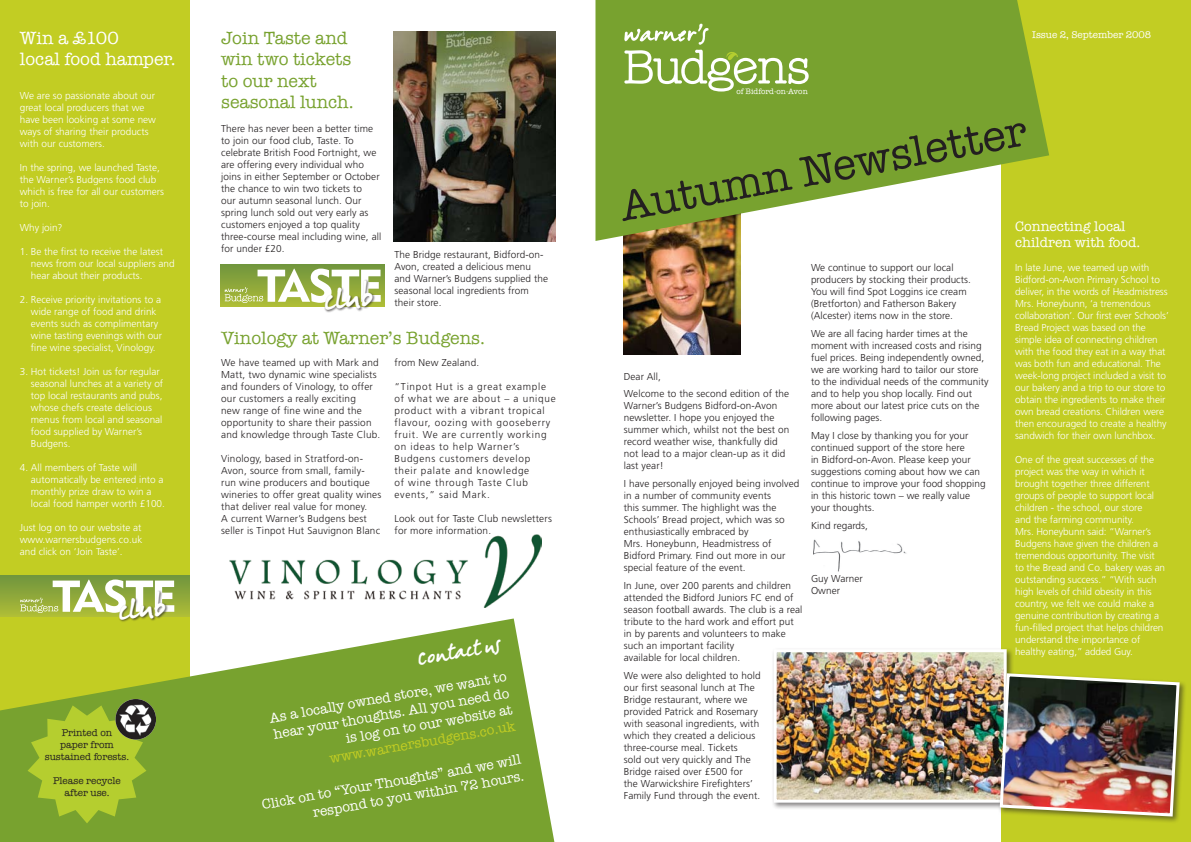
<style>
.page{position:relative;width:1191px;height:842px;background:#fff}
.page>*{position:absolute;margin:0;border:0;box-sizing:border-box;transform-origin:0 0}
.t1{font:44px "American Typewriter";color:#231f20}
.t2{font:27.1px "Berranger Hand ITC";color:#fff}
.t3{font:26.4px "Berranger Hand ITC";color:#fff}
.t4{font:18px/21.6px "American Typewriter";color:#78a22f}
.t5{font:18px "American Typewriter";color:#fff}
.t6{font:18px "Berranger Hand ITC";color:#fff}
.t7{font:14px/16.8px "American Typewriter";color:#fff;text-align:right}
.t8{font:14px "American Typewriter";color:#c2cd23}
.t9{font:300 10px/12px "Frutiger";letter-spacing:.01em;color:#231f20}
.t10{font:300 10px/12px "Frutiger";letter-spacing:-.01em;color:#fff}
.t11{font:300 10px/12px "Frutiger";letter-spacing:.07em;color:#231f20}
.t12{font:10px/12px "American Typewriter";color:#231f20;text-align:center}
.t13{font:10px "American Typewriter";color:#fff}
.t14{font:8px "American Typewriter";color:#fff}
</style>
<div class="page">
<img style="left:813px;top:539px;width:94px;height:33px">
<img style="left:624px;top:241px;width:116px;height:114px">
<div style="left:1001px;top:0;width:190px;height:842px;background:#c2cd23"></div>
<div style="left:0;top:0;width:190px;height:842px;background:#c2cd23"></div>
<svg style="left:595px;top:0;width:454px;height:241px;fill:#78a22f"></svg>
<svg style="left:624px;top:24px;width:184px;height:68px;background:#93b458"></svg>
<svg style="left:0;top:618px;width:554px;height:224px;fill:#78a22f"></svg>
<div style="left:0;top:575px;width:190px;height:42px;background:linear-gradient(to bottom,#6f943e,#afbd38)"></div>
<svg style="left:20px;top:579px;width:154px;height:34px;background:#b9c987"></svg>
<div style="left:118px;top:590px;width:51px;height:33px;background:#231f20;opacity:.65"></div>
<div style="left:221px;top:264px;width:163px;height:43px;background:linear-gradient(to bottom,#6f943e,#afbd36)"></div>
<svg style="left:225px;top:269px;width:156px;height:34px"></svg>
<div style="left:324px;top:279px;width:51px;height:34px;background:#231f20;opacity:.65"></div>
<svg style="left:28px;top:705px;width:118px;height:118px"></svg>
<img style="left:115px;top:699px;width:41px;height:40px;border-radius:20px">
<div style="left:771px;top:647px;width:243px;height:163px;background:#231f20;opacity:.55"></div>
<img style="left:777px;top:653px;width:225px;height:146px">
<div style="left:773px;top:649px;width:233px;height:154px;border:3px solid #fff"></div>
<div style="left:997px;top:671px;width:189px;height:152px;background:#231f20;opacity:.55"></div>
<img style="left:998px;top:672px;width:183px;height:146px">
<img style="left:393px;top:31px;width:163px;height:210px">
<img style="left:230px;top:559px;width:238px;height:41px">
<img style="left:483px;top:534px;width:59px;height:74px">
<h3 class="t5" style="left:20px;top:27px;width:100px">Win a £100</h3>
<p class="t13" style="left:1032px;top:29px;width:121px">Issue 2, September 2008</p>
<h3 class="t5" style="left:20px;top:49px;width:157px">local food hamper.</h3>
<h3 class="t4" style="left:221px;top:27px;width:134px">Join Taste and win two tickets to our next seasonal lunch.</h3>
<p class="t14" style="left:736px;top:87px;width:73px">of Bidford-on-Avon</p>
<p class="t10" style="left:20px;top:89px;width:138px">We are so passionate about our great local producers that we have been looking at some new ways of sharing their products with our customers.</p>
<p class="t10" style="left:20px;top:161px;width:146px">In the spring, we launched Taste, the Warner’s Budgens food club which is free for all our customers to join.</p>
<p class="t10" style="left:20px;top:221px;width:44px">Why join?</p>
<p class="t10" style="left:31px;top:245px;width:145px;text-indent:-11px">1. Be the first to receive the latest news from our local suppliers and hear about their products.</p>
<p class="t10" style="left:31px;top:293px;width:133px;text-indent:-11px">2. Receive priority invitations to a wide range of food and drink events such as complimentary wine tasting evenings with our fine wine specialist, Vinology.</p>
<p class="t10" style="left:31px;top:365px;width:134px;text-indent:-11px">3. Hot tickets! Join us for regular seasonal lunches at a variety of top local restaurants and pubs, whose chefs create delicious menus from local and seasonal food supplied by Warner’s<br>Budgens.</p>
<p class="t10" style="left:31px;top:461px;width:135px;text-indent:-11px">4. All members of Taste will automatically be entered into a monthly prize draw to win a local food hamper worth £100.</p>
<p class="t10" style="left:20px;top:521px;width:124px;text-align:justify">Just log on to our website at www.warnersbudgens.co.uk and click on ‘Join Taste’.</p>
<h1 class="t1" style="left:616px;top:183px;width:414px;rotate:-11deg">Autumn Newsletter</h1>
<h3 class="t7" style="left:1015px;top:219px;width:127px;line-height:16px;text-align:left">Connecting local children with food.</h3>
<p class="t10" style="left:1015px;top:262px;width:155px">In late June, we teamed up with Bidford-on-Avon Primary School to deliver, in the words of Headmistress Mrs. Honeybunn, ‘a tremendous collaboration’. Our first ever Schools’ Bread Project was based on the simple idea of connecting children with the food they eat in a way that was both fun and educational. The week-long project included a visit to our bakery and a trip to our store to obtain the ingredients to make their own bread creations. Children were then encouraged to create a healthy sandwich for their own lunchbox.</p>
<p class="t10" style="left:1015px;top:454px;width:151px">One of the great successes of the project was the way in which it brought together three different groups of people to support local children - the school, our store<br>and the farming community.<br>Mrs. Honeybunn said: “Warner’s<br>Budgens have given the children a tremendous opportunity. The visit to the Bread and Co. bakery was an outstanding success.” “With such high levels of child obesity in this country, we felt we could make a genuine contribution by creating a fun-filled project that helps children understand the importance of healthy eating,” added Guy.</p>
<p class="t9" style="left:221px;top:123px;width:162px">There has never been a better time to join our food club, Taste. To celebrate British Food Fortnight, we are offering every individual who joins in either September or October the chance to win two tickets to<br>our autumn seasonal lunch. Our spring lunch sold out very early as customers enjoyed a top quality three-course meal including wine, all for under £20.</p>
<p class="t9" style="left:394px;top:249px;width:155px">The Bridge restaurant, Bidford-on-<br>Avon, created a delicious menu and Warner’s Budgens supplied the seasonal local ingredients from their store.</p>
<p class="t9" style="left:811px;top:262px;width:161px">We continue to support our local producers by stocking their products.<br>You will find Spot Loggins ice cream (Bretforton) and Fatherson Bakery (Alcester) items now in the store.</p>
<p class="t9" style="left:811px;top:328px;width:179px">We are all facing harder times at the moment with increased costs and rising fuel prices. Being independently owned, we are working hard to tailor our store to the individual needs of the community and to help you shop locally. Find out more about our latest price cuts on the following pages.</p>
<p class="t9" style="left:811px;top:429px;width:176px">May I close by thanking you for your continued support of the store here<br>in Bidford-on-Avon. Please keep your suggestions coming about how we can continue to improve your food shopping in this historic town – we really value your thoughts.</p>
<p class="t9" style="left:811px;top:519px;width:58px">Kind regards,</p>
<h2 class="t2" style="left:322px;top:281px;width:51px;rotate:-5deg">club</h2>
<h3 class="t4" style="left:221px;top:328px;width:265px">Vinology at Warner’s Budgens.</h3>
<p class="t9" style="left:221px;top:356px;width:161px">We have teamed up with Mark and<br>Matt, two dynamic wine specialists and founders of Vinology, to offer our customers a really exciting<br>new range of fine wine and the opportunity to share their passion and knowledge through Taste Club.</p>
<p class="t9" style="left:221px;top:452px;width:162px">Vinology, based in Stratford-on-Avon, source from small, family&shy;run wine producers and boutique wineries to offer great quality wines that deliver real value for money.<br>A current Warner’s Budgens best seller is Tinpot Hut Sauvignon Blanc</p>
<p class="t9" style="left:394px;top:356px;width:86px">from New Zealand.</p>
<p class="t11" style="left:394px;top:380px;width:163px">“Tinpot Hut is a great example of what we are about – a unique product with a vibrant tropical flavour, oozing with gooseberry fruit. We are currently working on ideas to help Warner’s<br>Budgens customers develop<br>their palate and knowledge<br>of wine through Taste Club events,” said Mark.</p>
<p class="t9" style="left:394px;top:512px;width:159px">Look out for Taste Club newsletters for more information.</p>
<p class="t9" style="left:624px;top:367px;width:167px;line-height:17.7px">Dear All,<br>Welcome to the second edition of the</p>
<p class="t9" style="left:624px;top:400px;width:167px">Warner’s Budgens Bidford-on-Avon newsletter. I hope you enjoyed the summer which, whilst not the best on record weather wise, thankfully did not lead to a major clean-up as it did last year!</p>
<p class="t9" style="left:624px;top:478px;width:177px">I have personally enjoyed being involved in a number of community events<br>this summer. The highlight was the Schools’ Bread project, which was so enthusiastically embraced by<br>Mrs. Honeybunn, Headmistress of Bidford Primary. Find out more in our special feature of the event.</p>
<p class="t9" style="left:624px;top:580px;width:180px">In June, over 200 parents and children attended the Bidford Juniors FC end of season football awards. The club is a real tribute to the hard work and effort put in by parents and volunteers to make such an important facility<br>available for local children.</p>
<p class="t9" style="left:624px;top:670px;width:138px">We were also delighted to hold our first seasonal lunch at The<br>Bridge restaurant, where we provided Patrick and Rosemary with seasonal ingredients, with which they created a delicious three-course meal. Tickets<br>sold out very quickly and The<br>Bridge raised over £500 for<br>the Warwickshire Firefighters’<br>Family Fund through the event.</p>
<p class="t9" style="left:811px;top:573px;width:53px">Guy Warner<br>Owner</p>
<h3 class="t3" style="left:116px;top:591px;width:50px;rotate:-5deg">club</h3>
<h3 class="t6" style="left:415px;top:646px;width:86px;rotate:-10deg">Contact us</h3>
<h3 class="t7" style="left:268px;top:710px;width:242px;rotate:-10deg">As a locally owned store, we want to hear your thoughts. All you need do is log on to our website at</h3>
<h3 class="t8" style="left:328px;top:751px;width:190px;rotate:-10deg">www.warnersbudgens.co.uk</h3>
<p class="t12" style="left:45px;top:727px;width:86px">Printed on<br>paper from sustained forests.</p>
<p class="t12" style="left:53px;top:775px;width:69px">Please recycle after use.</p>
<h3 class="t7" style="left:261px;top:796px;width:264px;rotate:-10deg">Click on to “Your Thoughts” and we will respond to you within 72 hours.</h3>
</div>
